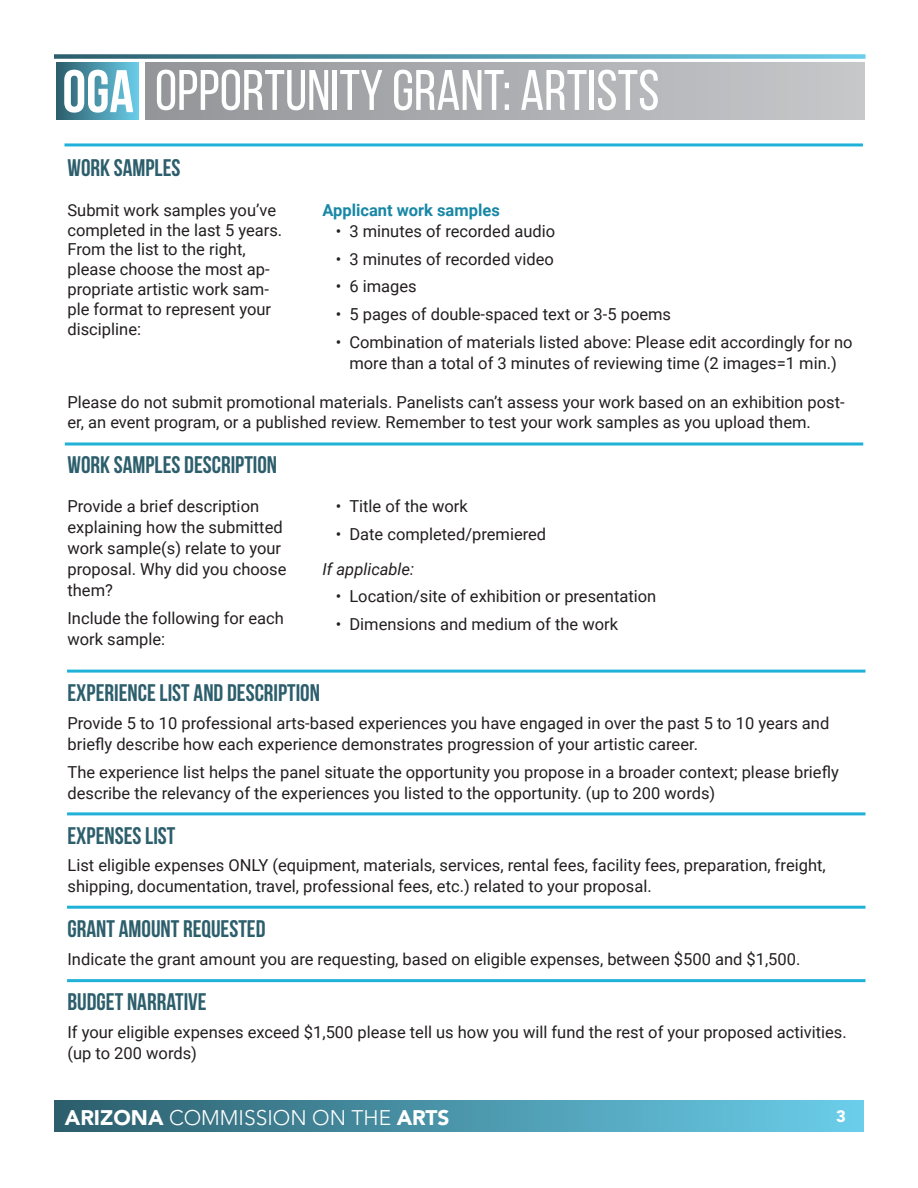
<style>
.page{position:relative;width:918px;height:1188px;background:#fff}
.page>*{position:absolute;margin:0;border:0;box-sizing:border-box;transform-origin:0 0}
.t1{font:57px "Bebas Neue";color:#fff}
.Header_3{font:700 24px "Bebas Neue";color:#2c5e6c}
.t2{font:300 21px "Avenir LT Std";color:#fff}
.Body_1{font:16.5px/21px "Roboto";color:#231f20}
.Header_5{font:700 16.5px "Roboto";color:#1887a6}
.Body_1-2{font:italic 16.5px "Roboto";color:#231f20}
.t3{font:900 16.5px "Avenir LT Std";color:#fff}
.s1{font-weight:700;font-size:60px}
.s2{font-weight:900}
</style>
<div class="page">
<div style="left:55px;top:1101px;width:808px;height:31px;background:linear-gradient(to right,#2c5e6c,#6aceea)"></div>
<div style="left:145px;top:62px;width:720px;height:57px;background:linear-gradient(to right,#939598,#c7c8ca)"></div>
<div style="left:56px;top:62px;width:83px;height:58px;background:linear-gradient(to right,#2c5e6b,#6acde9)"></div>
<svg style="left:54px;top:54px;width:812px;height:5px;background:#5da0b3"></svg>
<hr style="left:64px;top:143px;width:799px;height:3px;background:#20b1d9">
<hr style="left:65px;top:443px;width:798px;height:3px;background:#20b1d9">
<hr style="left:67px;top:670px;width:798px;height:3px;background:#20b1d9">
<hr style="left:67px;top:812px;width:798px;height:3px;background:#20b1d9">
<hr style="left:67px;top:906px;width:798px;height:3px;background:#20b1d9">
<hr style="left:67px;top:979px;width:798px;height:3px;background:#20b1d9">
<h1 class="t1" style="left:62px;top:59px;width:599px"><span class="s1">OGA</span> OPPORTUNITY GRANT: ARTISTS</h1>
<p class="Header_3" style="left:68px;top:155px;width:115px">WORK SAMPLES</p>
<p class="Body_1" style="left:68px;top:199px;width:216px;line-height:19.8px">Submit work samples you’ve completed in the last 5 years.<br>From the list to the right, please choose the most ap&shy;propriate artistic work sam&shy;ple format to represent your discipline:</p>
<p class="Header_5" style="left:322px;top:198px;width:179px">Applicant work samples</p>
<p class="Body_1" style="left:336px;top:220px;width:221px">• 3 minutes of recorded audio</p>
<p class="Body_1" style="left:336px;top:248px;width:220px">• 3 minutes of recorded video</p>
<p class="Body_1" style="left:336px;top:275px;width:82px">• 6 images</p>
<p class="Body_1" style="left:336px;top:303px;width:337px">• 5 pages of double-spaced text or 3-5 poems</p>
<p class="Body_1" style="left:336px;top:331px;width:518px;text-align:center">• Combination of materials listed above: Please edit accordingly for no more than a total of 3 minutes of reviewing time (2 images=1 min.)</p>
<p class="Body_1" style="left:68px;top:392px;width:779px;line-height:19.8px">Please do not submit promotional materials. Panelists can’t assess your work based on an exhibition post&shy;er, an event program, or a published review. Remember to test your work samples as you upload them.</p>
<p class="Header_3" style="left:68px;top:452px;width:211px">WORK SAMPLES DESCRIPTION</p>
<p class="Body_1" style="left:68px;top:495px;width:221px">Provide a brief description explaining how the submitted work sample(s) relate to your proposal. Why did you choose them?</p>
<p class="Body_1" style="left:68px;top:607px;width:218px">Include the following for each work sample:</p>
<p class="Body_1" style="left:336px;top:495px;width:133px">• Title of the work</p>
<p class="Body_1" style="left:336px;top:523px;width:212px">• Date completed/premiered</p>
<p class="Body_1-2" style="left:322px;top:557px;width:93px">If applicable:</p>
<p class="Body_1" style="left:336px;top:585px;width:322px">• Location/site of exhibition or presentation</p>
<p class="Body_1" style="left:336px;top:613px;width:284px">• Dimensions and medium of the work</p>
<p class="Header_3" style="left:68px;top:680px;width:254px">EXPERIENCE LIST AND DESCRIPTION</p>
<p class="Body_1" style="left:68px;top:712px;width:763px">Provide 5 to 10 professional arts-based experiences you have engaged in over the past 5 to 10 years and briefly describe how each experience demonstrates progression of your artistic career.</p>
<p class="Body_1" style="left:68px;top:761px;width:773px">The experience list helps the panel situate the opportunity you propose in a broader context; please briefly describe the relevancy of the experiences you listed to the opportunity. (up to 200 words)</p>
<p class="Header_3" style="left:68px;top:822px;width:109px">EXPENSES LIST</p>
<p class="Body_1" style="left:68px;top:854px;width:760px">List eligible expenses ONLY (equipment, materials, services, rental fees, facility fees, preparation, freight, shipping, documentation, travel, professional fees, etc.) related to your proposal.</p>
<p class="Header_3" style="left:68px;top:916px;width:200px">GRANT AMOUNT REQUESTED</p>
<p class="Body_1" style="left:68px;top:948px;width:734px">Indicate the grant amount you are requesting, based on eligible expenses, between $500 and $1,500.</p>
<p class="Header_3" style="left:68px;top:989px;width:141px">BUDGET NARRATIVE</p>
<p class="Body_1" style="left:68px;top:1021px;width:781px">If your eligible expenses exceed $1,500 please tell us how you will fund the rest of your proposed activities. (up to 200 words)</p>
<p class="t2" style="left:65px;top:1106px;width:386px"><span class="s2">ARIZONA</span> COMMISSION ON THE <span class="s2">ARTS</span></p>
<p class="t3" style="left:836px;top:1106px;width:11px">3</p>
</div>
